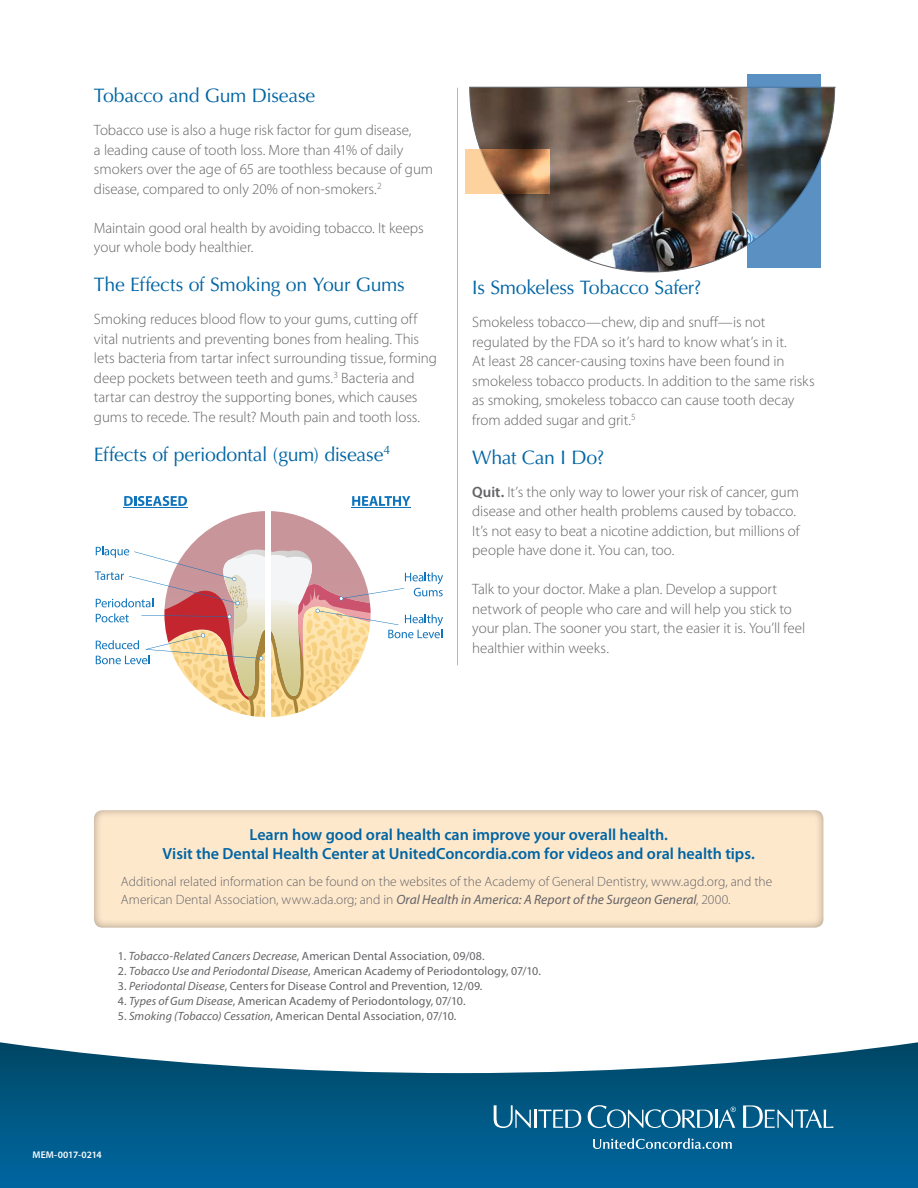
<style>
.page{position:relative;width:918px;height:1188px;background:#fff}
.page>*{position:absolute;margin:0;border:0;box-sizing:border-box;transform-origin:0 0}
.Subhead_1_Optima_13p{font:19.5px "Optima LT Std";letter-spacing:-.015em;color:#0065a4}
.Call_to_Action_Myria{font:600 16.2px "Myriad Pro";color:#0065a4}
.Body_Copy_Myriad_Lig{font:300 15px/19.5px "Myriad Pro";letter-spacing:-.005em;color:#636366}
.Body_Copy_Myriad_Lig-2{font:300 13.5px/18px "Myriad Pro";color:#636366}
.Body_Copy_Myriad_Lig-3{font:12px "Myriad Pro";letter-spacing:.01em;color:#636366}
.t1{font:600 9.75px "Myriad Pro";letter-spacing:-.01em;color:#fff}
.s1{font-weight:600}
.s2{font-weight:400;font-style:italic}
.s3{font-style:italic}
</style>
<div class="page">
<svg style="left:0;top:1042px;width:918px;height:146px"></svg>
<svg style="left:190px;top:511px;width:155px;height:35px;fill:#c8959b"></svg>
<svg style="left:124px;top:496px;width:63px;height:10px"></svg>
<hr style="left:123px;top:507px;width:65px;height:1px;background:#1074bc">
<svg style="left:352px;top:496px;width:58px;height:10px"></svg>
<hr style="left:351px;top:507px;width:60px;height:1px;background:#1074bc">
<svg style="left:95px;top:546px;width:348px;height:172px"></svg>
<svg style="left:494px;top:1105px;width:87px;height:23px;background:#3c80a1"></svg>
<svg style="left:588px;top:1105px;width:148px;height:23px;background:#397ea0"></svg>
<svg style="left:743px;top:1105px;width:90px;height:23px;background:#3b7fa1"></svg>
<svg style="left:593px;top:1138px;width:139px;height:11px;background:#468aae"></svg>
<div style="left:93px;top:808px;width:732px;height:120px;background:#231f20;opacity:.44"></div>
<hr style="left:457px;top:88px;width:1px;height:577px;background:#b6b7bb">
<img style="left:469px;top:86px;width:367px;height:187px">
<svg style="left:465px;top:149px;width:84px;height:45px;background:#bf8e64"></svg>
<svg style="left:747px;top:74px;width:74px;height:194px;background:#4f6f8b"></svg>
<p class="Subhead_1_Optima_13p" style="left:94px;top:84px;width:223px">Tobacco and Gum Disease</p>
<p class="Body_Copy_Myriad_Lig" style="left:94px;top:120px;width:341px">Tobacco use is also a huge risk factor for gum disease,<br>a leading cause of tooth loss. More than 41% of daily smokers over the age of 65 are toothless because of gum disease, compared to only 20% of non-smokers.<sup>2</sup></p>
<p class="Body_Copy_Myriad_Lig" style="left:94px;top:218px;width:331px">Maintain good oral health by avoiding tobacco. It keeps your whole body healthier.</p>
<p class="Subhead_1_Optima_13p" style="left:94px;top:273px;width:312px">The Effects of Smoking on Your Gums</p>
<p class="Body_Copy_Myriad_Lig" style="left:94px;top:309px;width:345px">Smoking reduces blood flow to your gums, cutting off vital nutrients and preventing bones from healing. This lets bacteria from tartar infect surrounding tissue, forming deep pockets between teeth and gums.<sup>3</sup> Bacteria and tartar can destroy the supporting bones, which causes gums to recede. The result? Mouth pain and tooth loss.</p>
<p class="Subhead_1_Optima_13p" style="left:94px;top:443px;width:298px">Effects of periodontal (gum) disease<sup>4</sup></p>
<p class="Subhead_1_Optima_13p" style="left:472px;top:276px;width:231px">Is Smokeless Tobacco Safer?</p>
<p class="Body_Copy_Myriad_Lig" style="left:472px;top:312px;width:344px">Smokeless tobacco—chew, dip and snuff—is not regulated by the FDA so it’s hard to know what’s in it.<br>At least 28 cancer-causing toxins have been found in smokeless tobacco products. In addition to the same risks as smoking, smokeless tobacco can cause tooth decay from added sugar and grit.<sup>5</sup></p>
<p class="Subhead_1_Optima_13p" style="left:472px;top:446px;width:134px">What Can I Do?</p>
<p class="Body_Copy_Myriad_Lig" style="left:472px;top:482px;width:329px"><span class="s1">Quit.</span> It’s the only way to lower your risk of cancer, gum disease and other health problems caused by tobacco.<br>It’s not easy to beat a nicotine addiction, but millions of people have done it. You can, too.</p>
<p class="Body_Copy_Myriad_Lig" style="left:472px;top:579px;width:334px">Talk to your doctor. Make a plan. Develop a support network of people who care and will help you stick to your plan. The sooner you start, the easier it is. You’ll feel healthier within weeks.</p>
<p class="Call_to_Action_Myria" style="left:249px;top:824px;width:420px">Learn how good oral health can improve your overall health.</p>
<p class="Call_to_Action_Myria" style="left:162px;top:844px;width:594px">Visit the Dental Health Center at UnitedConcordia.com for videos and oral health tips.</p>
<p class="Body_Copy_Myriad_Lig-2" style="left:121px;top:873px;width:653px">Additional related information can be found on the websites of the Academy of General Dentistry, www.agd.org, and the<br>American Dental Association, www.ada.org; and in <span class="s2">Oral Health in America: A Report of the Surgeon General</span>, 2000.</p>
<p class="Body_Copy_Myriad_Lig-3" style="left:118px;top:948px;width:368px">1. <span class="s3">Tobacco-Related Cancers Decrease</span>, American Dental Association, 09/08.</p>
<p class="Body_Copy_Myriad_Lig-3" style="left:118px;top:963px;width:425px">2. <span class="s3">Tobacco Use and Periodontal Disease</span>, American Academy of Periodontology, 07/10.</p>
<p class="Body_Copy_Myriad_Lig-3" style="left:118px;top:978px;width:366px">3. <span class="s3">Periodontal Disease</span>, Centers for Disease Control and Prevention, 12/09.</p>
<p class="Body_Copy_Myriad_Lig-3" style="left:118px;top:993px;width:349px">4. <span class="s3">Types of Gum Disease</span>, American Academy of Periodontology, 07/10.</p>
<p class="Body_Copy_Myriad_Lig-3" style="left:118px;top:1008px;width:340px">5. <span class="s3">Smoking (Tobacco) Cessation</span>, American Dental Association, 07/10.</p>
<p class="t1" style="left:32px;top:1148px;width:71px">MEM-0017-0214</p>
</div>
